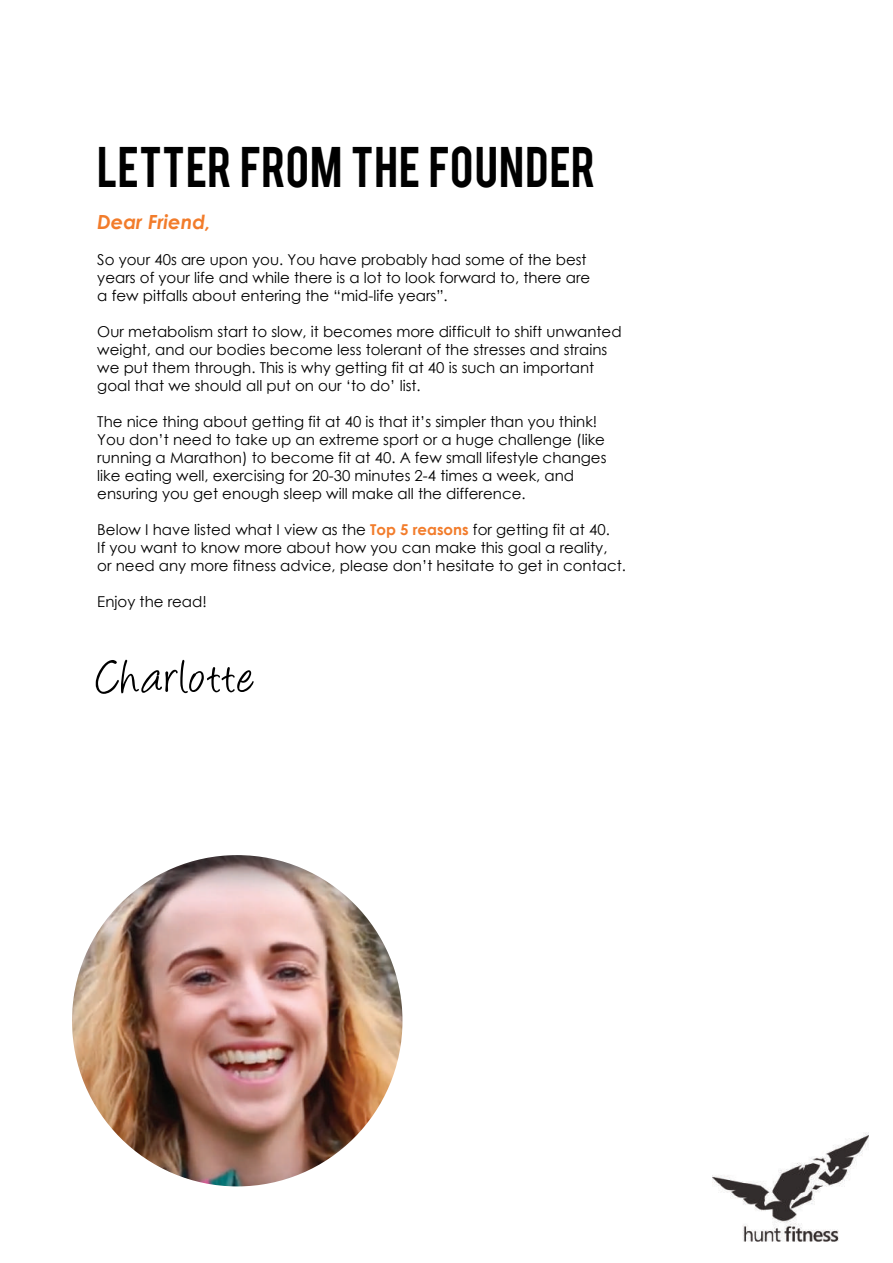
<style>
.page{position:relative;width:893px;height:1263px;background:#fff}
.page>*{position:absolute;margin:0;border:0;box-sizing:border-box;transform-origin:0 0}
.t1{font:54px "Angelina";letter-spacing:.035em;color:#000}
.t2{font:45px "Bebas";letter-spacing:.01em;color:#000}
.t3{font:italic 700 19.5px "Century Gothic";color:#f27c2b}
.t4{font:15px/18px "Century Gothic";color:#000}
.s1{font-weight:700;color:#f27c2b}
</style>
<div class="page">
<img style="left:712px;top:1133px;width:157px;height:109px">
<img style="left:72px;top:855px;width:330px;height:331px;border-radius:165px">
<h2 class="t2" style="left:97px;top:134px;width:500px">LETTER FROM THE FOUNDER</h2>
<h3 class="t3" style="left:97px;top:209px;width:115px">Dear Friend,</h3>
<p class="t4" style="left:97px;top:250px;width:494px">So your 40s are upon you. You have probably had some of the best years of your life and while there is a lot to look forward to, there are a few pitfalls about entering the “mid-life years”.</p>
<p class="t4" style="left:97px;top:322px;width:526px">Our metabolism start to slow, it becomes more difficult to shift unwanted weight, and our bodies become less tolerant of the stresses and strains we put them through. This is why getting fit at 40 is such an important goal that we should all put on our ‘to do’ list.</p>
<p class="t4" style="left:97px;top:412px;width:511px">The nice thing about getting fit at 40 is that it’s simpler than you think!<br>You don’t need to take up an extreme sport or a huge challenge (like running a Marathon) to become fit at 40. A few small lifestyle changes like eating well, exercising for 20-30 minutes 2-4 times a week, and ensuring you get enough sleep will make all the difference.</p>
<p class="t4" style="left:97px;top:520px;width:530px">Below I have listed what I view as the <span class="s1">Top 5 reasons</span> for getting fit at 40.<br>If you want to know more about how you can make this goal a reality,<br>or need any more fitness advice, please don’t hesitate to get in contact.</p>
<p class="t4" style="left:97px;top:592px;width:111px">Enjoy the read!</p>
<h1 class="t1" style="left:97px;top:654px;width:158px">Charlotte</h1>
</div>
